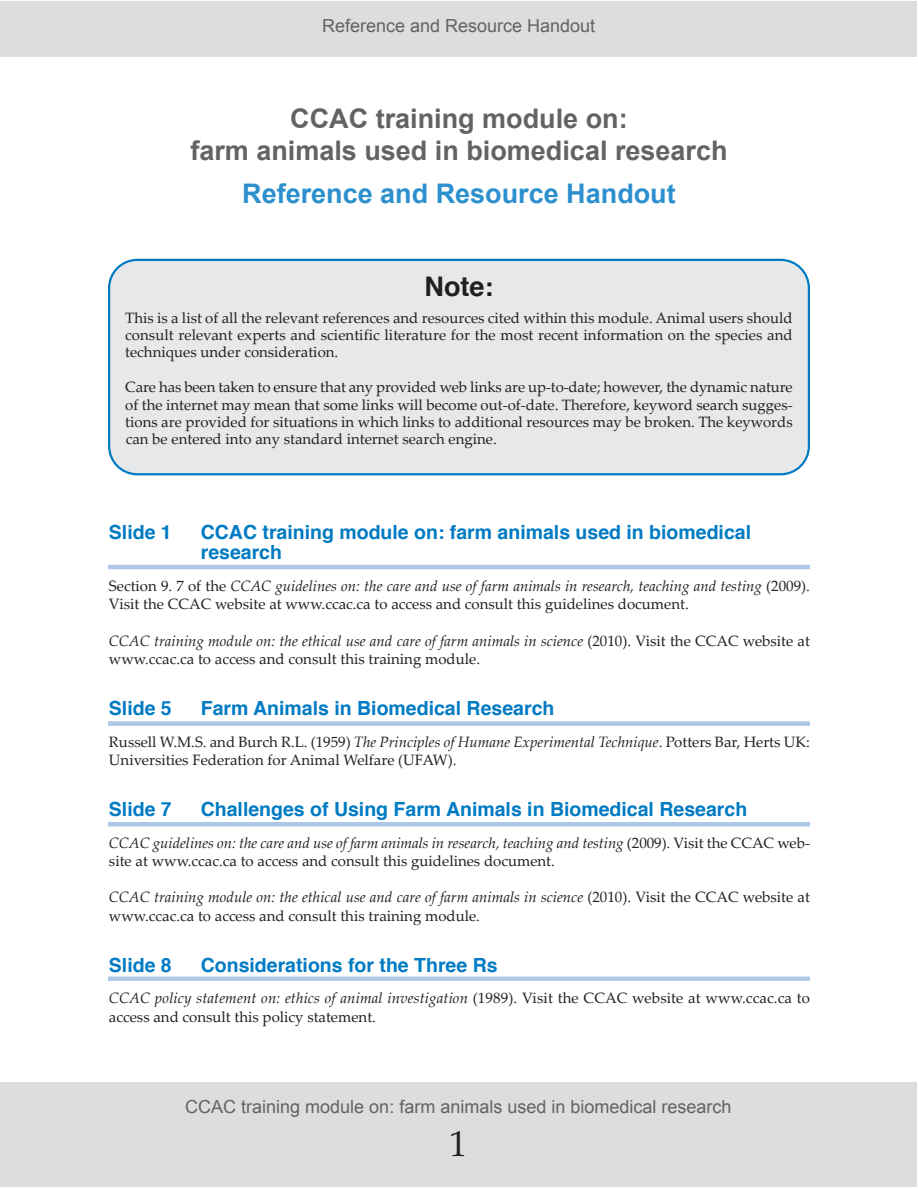
<style>
.page{position:relative;width:918px;height:1188px;background:#fff}
.page>*{position:absolute;margin:0;border:0;box-sizing:border-box;transform-origin:0 0}
.t1{font:36px "Palatino LT Pro";color:#231f20}
.t2{font:700 27px/32.4px "Arial";color:#636366;text-align:center}
.t3{font:700 27px "Arial";color:#2c90cf}
.t4{font:700 27px "Helvetica";color:#231f20}
.t5{font:700 19.5px/20.5px "Helvetica";color:#007bc3}
.t6{font:18px "Arial";color:#636366}
.t7{font:15px/18.3px "Palatino Linotype";color:#231f20}
.s1{font-style:italic}
</style>
<div class="page">
<div style="left:0;top:1082px;width:917px;height:105px;background:#dcdddf"></div>
<div style="left:0;top:1px;width:917px;height:55px;background:#dcdddf"></div>
<div style="left:108px;top:259px;width:702px;height:216px;background:#e7e8e9"></div>
<hr style="left:108px;top:565px;width:702px;height:4px;background:#adc8e8">
<div style="left:108px;top:721px;width:702px;height:5px;background:#adc8e8"></div>
<hr style="left:108px;top:822px;width:702px;height:4px;background:#adc8e8">
<div style="left:108px;top:976px;width:702px;height:5px;background:#adc8e8"></div>
<p class="t6" style="left:322px;top:16px;width:275px">Reference and Resource Handout</p>
<h2 class="t2" style="left:190px;top:102px;width:539px">CCAC training module on:<br>farm animals used in biomedical research</h2>
<h2 class="t3" style="left:242px;top:179px;width:435px">Reference and Resource Handout</h2>
<h2 class="t4" style="left:425px;top:275px;width:70px">Note:</h2>
<p class="t7" style="left:125px;top:311px;width:669px;line-height:17.2px;text-align:justify">This is a list of all the relevant references and resources cited within this module. Animal users should consult relevant experts and scientific literature for the most recent information on the species and techniques under consideration.</p>
<p class="t7" style="left:125px;top:380px;width:669px;line-height:17.2px;text-align:justify">Care has been taken to ensure that any provided web links are up-to-date; however, the dynamic nature of the internet may mean that some links will become out-of-date. Therefore, keyword search sugges&shy;tions are provided for situations in which links to additional resources may be broken. The keywords can be entered into any standard internet search engine.</p>
<h3 class="t5" style="left:109px;top:523px;width:64px">Slide 1</h3>
<h3 class="t5" style="left:201px;top:523px;width:552px">CCAC training module on: farm animals used in biomedical research</h3>
<p class="t7" style="left:109px;top:579px;width:703px">Section 9. 7 of the <span class="s1">CCAC guidelines on: the care and use of farm animals in research, teaching and testing</span> (2009).<br>Visit the CCAC website at www.ccac.ca to access and consult this guidelines document.</p>
<p class="t7" style="left:109px;top:633px;width:703px"><span class="s1">CCAC training module on: the ethical use and care of farm animals in science</span> (2010). Visit the CCAC website at www.ccac.ca to access and consult this training module.</p>
<h3 class="t5" style="left:109px;top:699px;width:64px">Slide 5</h3>
<h3 class="t5" style="left:201px;top:699px;width:355px">Farm Animals in Biomedical Research</h3>
<p class="t7" style="left:109px;top:734px;width:703px">Russell W.M.S. and Burch R.L. (1959) <span class="s1">The Principles of Humane Experimental Technique</span>. Potters Bar, Herts UK:<br>Universities Federation for Animal Welfare (UFAW).</p>
<h3 class="t5" style="left:109px;top:800px;width:64px">Slide 7</h3>
<h3 class="t5" style="left:201px;top:800px;width:548px">Challenges of Using Farm Animals in Biomedical Research</h3>
<p class="t7" style="left:109px;top:835px;width:703px"><span class="s1">CCAC guidelines on: the care and use of farm animals in research, teaching and testing</span> (2009). Visit the CCAC web&shy;site at www.ccac.ca to access and consult this guidelines document.</p>
<p class="t7" style="left:109px;top:890px;width:703px"><span class="s1">CCAC training module on: the ethical use and care of farm animals in science</span> (2010). Visit the CCAC website at www.ccac.ca to access and consult this training module.</p>
<h3 class="t5" style="left:109px;top:956px;width:64px">Slide 8</h3>
<h3 class="t5" style="left:201px;top:956px;width:298px">Considerations for the Three Rs</h3>
<p class="t7" style="left:109px;top:991px;width:703px"><span class="s1">CCAC policy statement on: ethics of animal investigation</span> (1989). Visit the CCAC website at www.ccac.ca to access and consult this policy statement.</p>
<p class="t6" style="left:185px;top:1097px;width:548px">CCAC training module on: farm animals used in biomedical research</p>
<h1 class="t1" style="left:449px;top:1130px;width:19px">1</h1>
</div>
